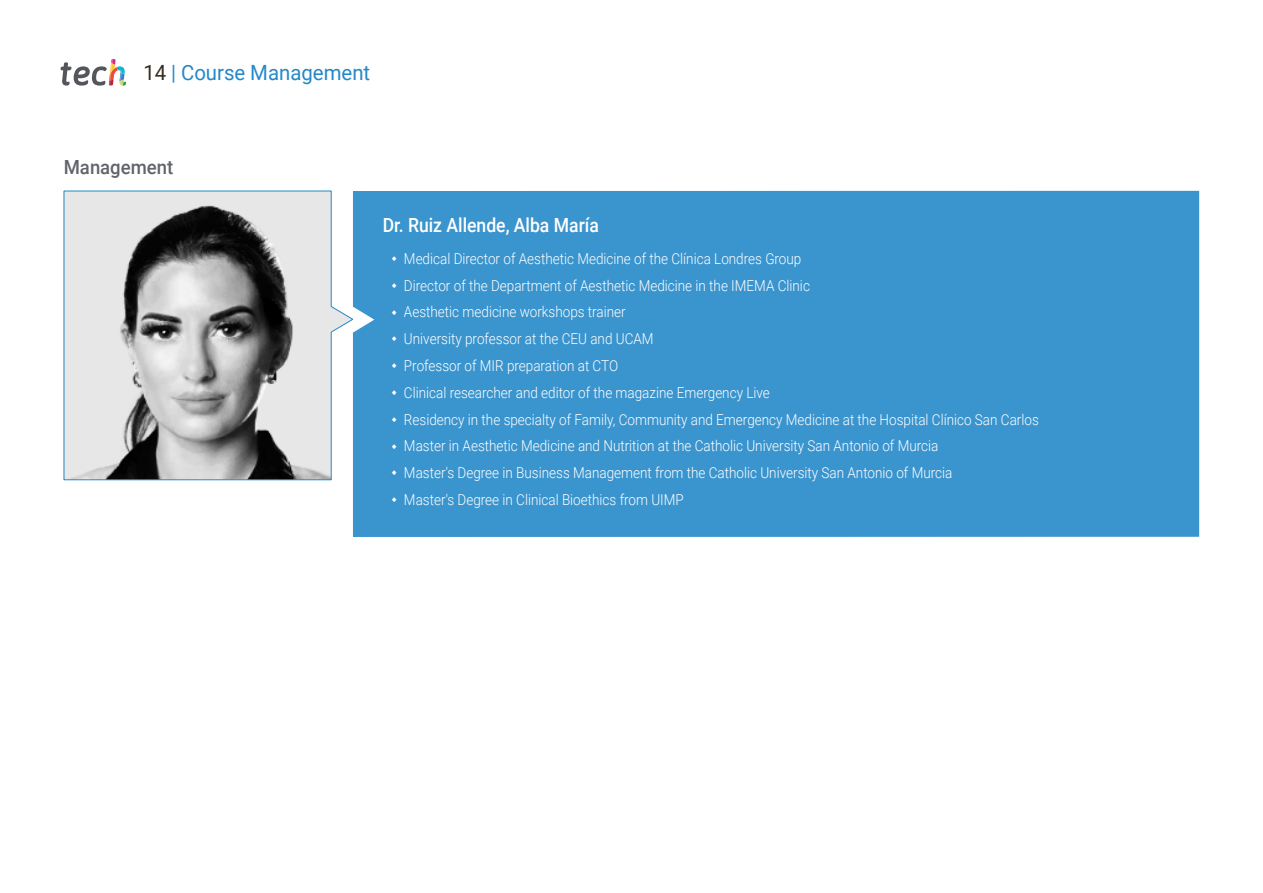
<style>
.page{position:relative;width:1263px;height:893px;background:#fff}
.page>*{position:absolute;margin:0;border:0;box-sizing:border-box;transform-origin:0 0}
.t1{font:21px "Roboto";color:#2488c9}
.t2{font:500 19.5px "Roboto";color:#fff;scale:.9 1}
.t3{font:500 19.5px "Roboto";color:#61646a;scale:.95 1}
.t4{font:300 15px/26.7px "Roboto";color:#fff;scale:.9 1}
.s1{color:#312e20}
</style>
<div class="page">
<svg style="left:61px;top:59px;width:65px;height:27px"></svg>
<div style="left:353px;top:191px;width:846px;height:346px;background:#3a94ce"></div>
<svg style="left:64px;top:191px;width:289px;height:289px;background:#b3b4b5"></svg>
<svg style="left:392px;top:256px;width:5px;height:5px"></svg>
<svg style="left:392px;top:283px;width:5px;height:5px"></svg>
<svg style="left:392px;top:310px;width:5px;height:5px"></svg>
<svg style="left:392px;top:337px;width:5px;height:5px"></svg>
<svg style="left:392px;top:363px;width:5px;height:5px"></svg>
<svg style="left:392px;top:390px;width:5px;height:5px"></svg>
<svg style="left:392px;top:417px;width:5px;height:5px"></svg>
<svg style="left:392px;top:444px;width:5px;height:5px"></svg>
<svg style="left:392px;top:470px;width:5px;height:5px"></svg>
<svg style="left:392px;top:497px;width:5px;height:5px"></svg>
<h1 class="t1" style="left:144px;top:57px;width:228px"><span class="s1">14</span> | Course Management</h1>
<h2 class="t3" style="left:64px;top:153px;width:117px">Management</h2>
<h2 class="t2" style="left:383px;top:212px;width:242px">Dr. Ruiz Allende, Alba María</h2>
<p class="t4" style="left:404px;top:245px;width:707px">Medical Director of Aesthetic Medicine of the Clínica Londres Group<br>Director of the Department of Aesthetic Medicine in the IMEMA Clinic<br>Aesthetic medicine workshops trainer<br>University professor at the CEU and UCAM<br>Professor of MIR preparation at CTO<br>Clinical researcher and editor of the magazine Emergency Live<br>Residency in the specialty of Family, Community and Emergency Medicine at the Hospital Clínico San Carlos Master in Aesthetic Medicine and Nutrition at the Catholic University San Antonio of Murcia<br>Master's Degree in Business Management from the Catholic University San Antonio of Murcia<br>Master's Degree in Clinical Bioethics from UIMP</p>
</div>
